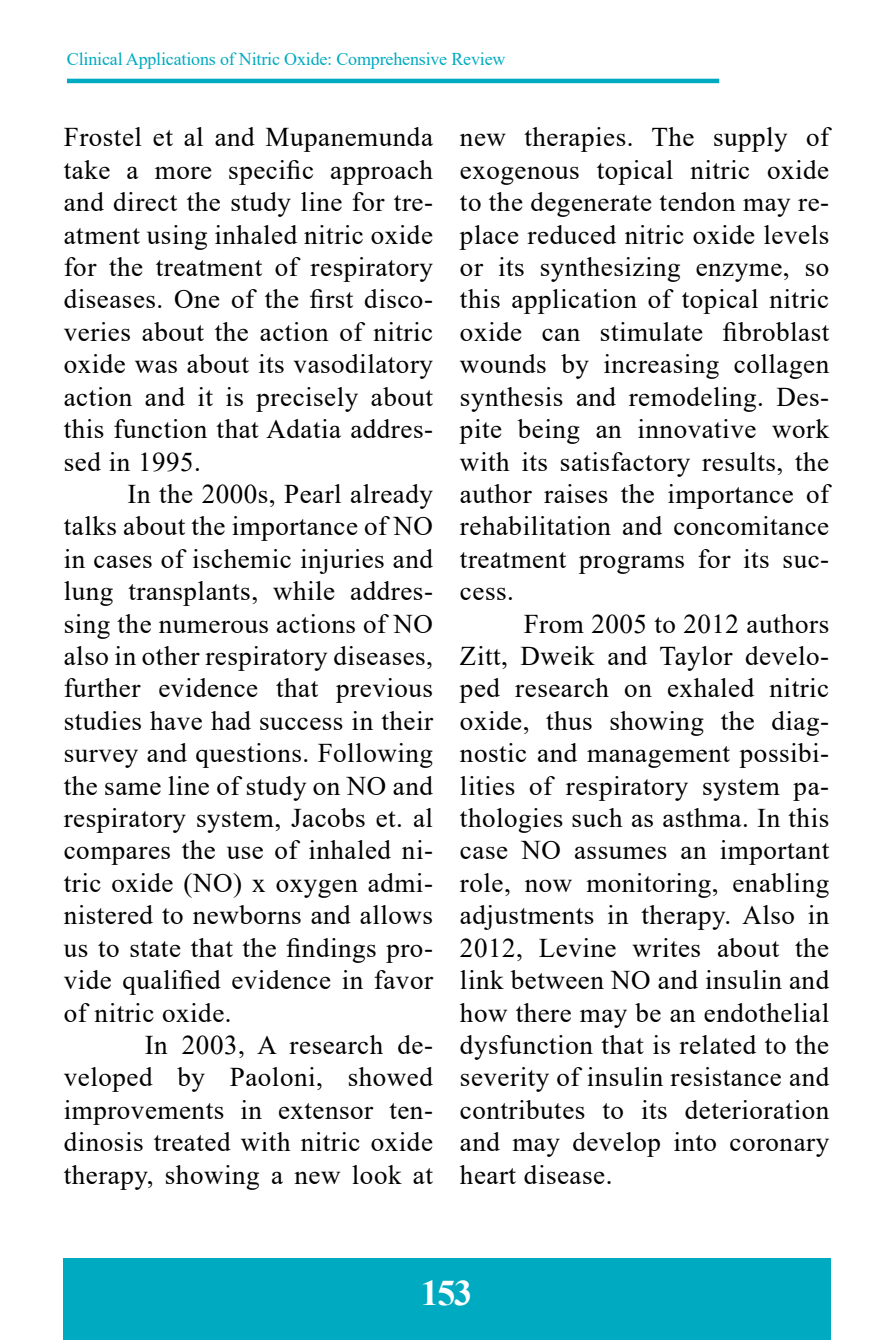
<style>
.page{position:relative;width:893px;height:1340px;background:#fff}
.page>*{position:absolute;margin:0;border:0;box-sizing:border-box;transform-origin:0 0}
.t1{font:700 36px "Times New Roman";color:#fff}
.t2{font:27px/32.4px "Times New Roman";letter-spacing:.02em;color:#000;text-align:justify}
.t3{font:18px "Times New Roman";letter-spacing:-.01em;color:#00aac1}
</style>
<div class="page">
<div style="left:63px;top:1257px;width:767px;height:82px;background:#00abc1"></div>
<hr style="left:67px;top:79px;width:652px;height:4px;background:#00abc2">
<p class="t3" style="left:67px;top:47px;width:440px">Clinical Applications of Nitric Oxide: Comprehensive Review</p>
<p class="t2" style="left:64px;top:120px;width:371px">Frostel et al and Mupanemunda take a more specific approach and direct the study line for tre&shy;atment using inhaled nitric oxide for the treatment of respiratory diseases. One of the first disco&shy;veries about the action of nitric oxide was about its vasodilatory action and it is precisely about this function that Adatia addres&shy;sed in 1995.</p>
<p class="t2" style="left:64px;top:477px;width:371px;text-indent:64px">In the 2000s, Pearl already talks about the importance of NO in cases of ischemic injuries and lung transplants, while addres&shy;sing the numerous actions of NO also in other respiratory diseases, further evidence that previous studies have had success in their survey and questions. Following the same line of study on NO and respiratory system, Jacobs et. al compares the use of inhaled ni&shy;tric oxide (NO) x oxygen admi&shy;nistered to newborns and allows us to state that the findings pro&shy;vide qualified evidence in favor of nitric oxide.</p>
<p class="t2" style="left:64px;top:1027px;width:371px;text-indent:81px">In 2003, A research de&shy;veloped by Paoloni, showed improvements in extensor ten&shy;dinosis treated with nitric oxide therapy, showing a new look at</p>
<p class="t2" style="left:460px;top:120px;width:371px">new therapies. The supply of exogenous topical nitric oxide to the degenerate tendon may re&shy;place reduced nitric oxide levels or its synthesizing enzyme, so this application of topical nitric oxide can stimulate fibroblast wounds by increasing collagen synthesis and remodeling. Des&shy;pite being an innovative work with its satisfactory results, the author raises the importance of rehabilitation and concomitance treatment programs for its suc&shy;cess.</p>
<p class="t2" style="left:460px;top:606px;width:371px;text-indent:64px">From 2005 to 2012 authors Zitt, Dweik and Taylor develo&shy;ped research on exhaled nitric oxide, thus showing the diag&shy;nostic and management possibi&shy;lities of respiratory system pa&shy;thologies such as asthma. In this case NO assumes an important role, now monitoring, enabling adjustments in therapy. Also in 2012, Levine writes about the link between NO and insulin and how there may be an endothelial dysfunction that is related to the severity of insulin resistance and contributes to its deterioration and may develop into coronary heart disease.</p>
<h1 class="t1" style="left:421px;top:1266px;width:53px">153</h1>
</div>
